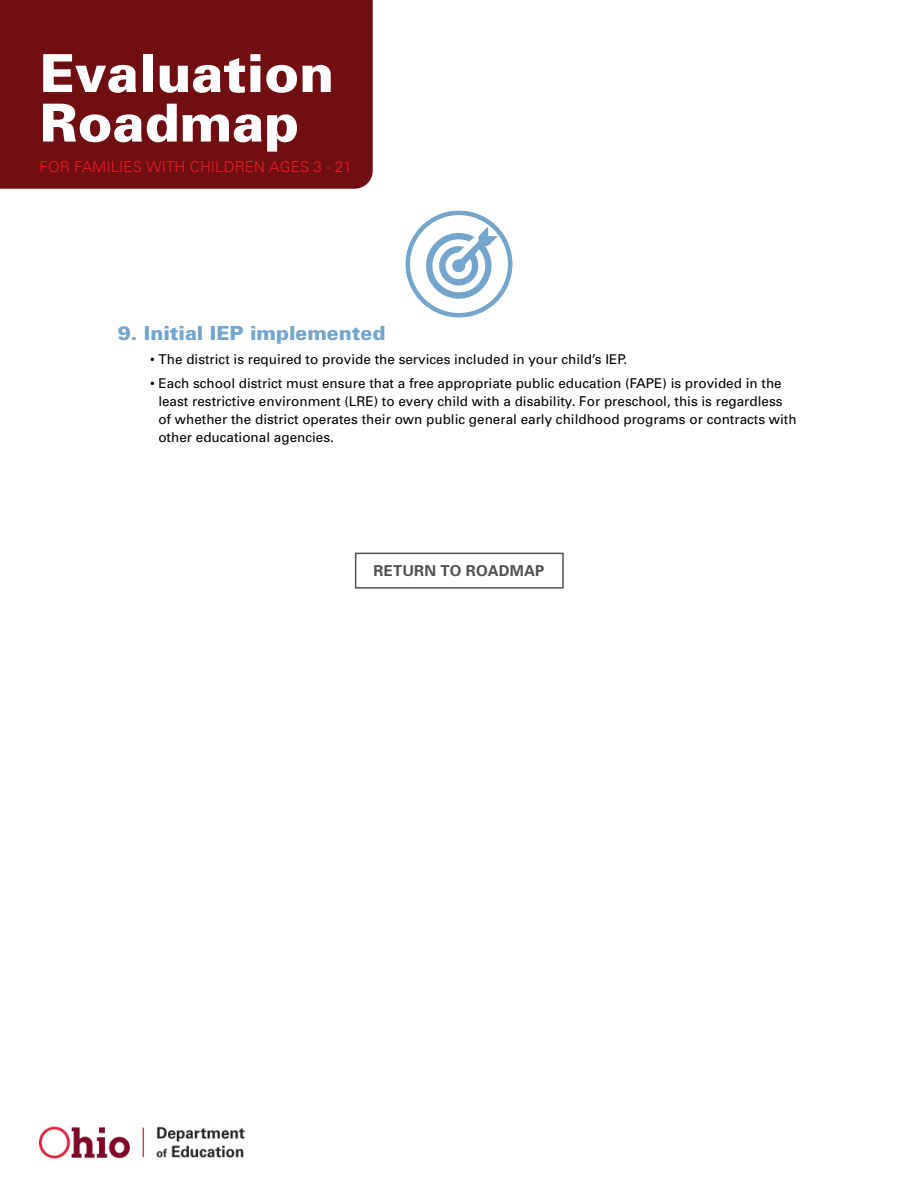
<style>
.page{position:relative;width:918px;height:1188px;background:#fff}
.page>*{position:absolute;margin:0;border:0;box-sizing:border-box;transform-origin:0 0}
.t1{font:900 52.5px/49.5px "Univers";color:#fff}
.Headline{font:900 19.5px "Univers";color:#73a5cd}
.t2{font:300 15px "Univers";letter-spacing:.01em;color:#ed1d24}
.Bullets{font:700 15px "Univers";letter-spacing:.01em;color:#525051}
.Bullets-2{font:13.5px/18px "Univers";color:#000}
</style>
<div class="page">
<div style="left:0;top:0;width:373px;height:189px;background:#700e12"></div>
<div style="left:406px;top:211px;width:106px;height:106px;border:4px solid #73a5cd;border-radius:50%"></div>
<svg style="left:423px;top:226px;width:75px;height:76px"></svg>
<div style="left:355px;top:553px;width:209px;height:36px;border:2px solid #525051"></div>
<img style="left:40px;top:1126px;width:205px;height:33px">
<p class="t1" style="left:40px;top:48px;width:296px">Evaluation<br>Roadmap</p>
<p class="t2" style="left:40px;top:157px;width:314px">FOR FAMILIES WITH CHILDREN AGES 3 - 21</p>
<p class="Headline" style="left:118px;top:320px;width:269px">9. Initial IEP implemented</p>
<p class="Bullets-2" style="left:150px;top:350px;width:479px">• The district is required to provide the services included in your child’s IEP.</p>
<p class="Bullets-2" style="left:158px;top:374px;width:640px;text-indent:-8px">• Each school district must ensure that a free appropriate public education (FAPE) is provided in the least restrictive environment (LRE) to every child with a disability. For preschool, this is regardless of whether the district operates their own public general early childhood programs or contracts with other educational agencies.</p>
<p class="Bullets" style="left:374px;top:561px;width:172px">RETURN TO ROADMAP</p>
</div>
